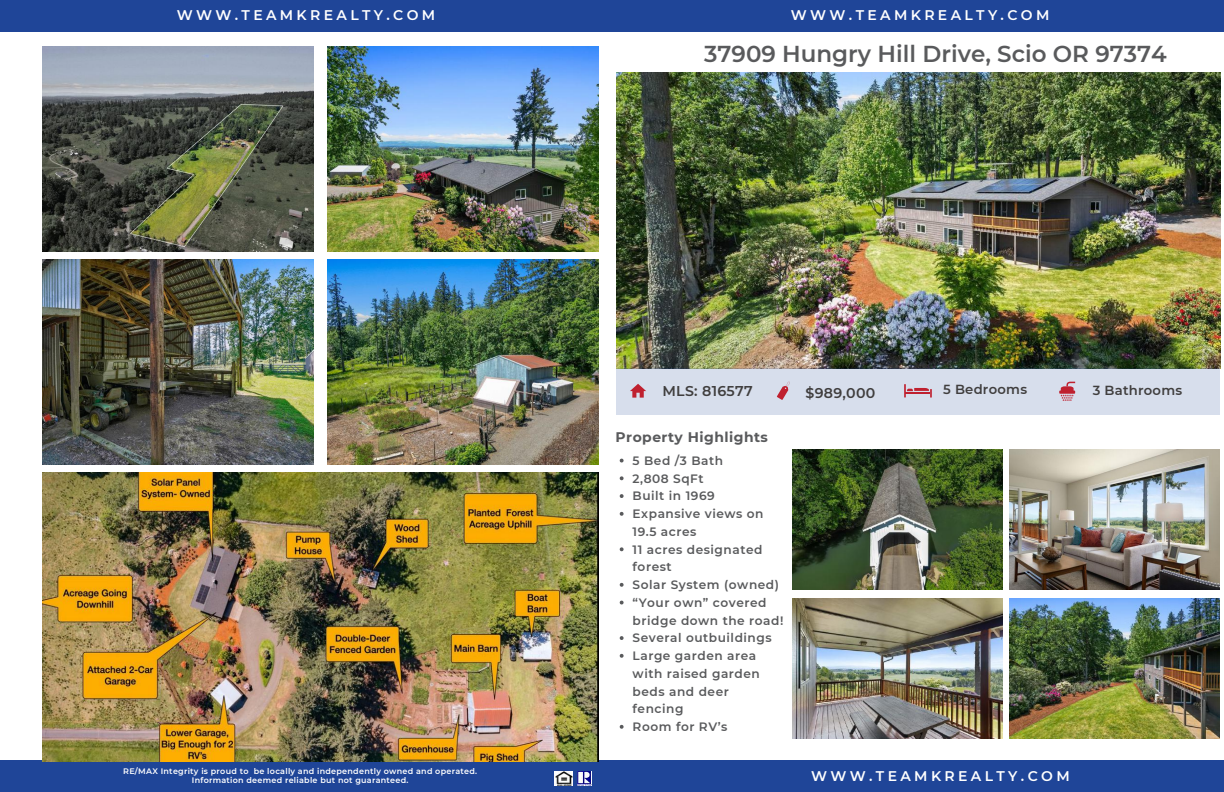
<style>
.page{position:relative;width:1224px;height:792px;background:#fff}
.page>*{position:absolute;margin:0;border:0;box-sizing:border-box;transform-origin:0 0}
.t1{font:600 23px "Montserrat";color:#595a5c}
.t2{font:600 14.2px "Montserrat";letter-spacing:.02em;color:#403e3e}
.t3{font:600 14px "Montserrat";letter-spacing:.24em;color:#fff}
.t4{font:700 13.9px "Montserrat";letter-spacing:.035em;color:#595a5c}
.t5{font:600 13.1px "Montserrat";letter-spacing:.02em;color:#403e3e}
.t6{font:600 12.1px/17.7px "Montserrat";letter-spacing:.045em;color:#595a5c}
.t7{font:600 8px/8.7px "Montserrat";letter-spacing:.035em;color:#fff;text-align:center}
</style>
<div class="page">
<div style="left:0;top:0;width:612px;height:32px;background:#1f4598"></div>
<div style="left:612px;top:0;width:612px;height:31px;background:#1f4598"></div>
<div style="left:612px;top:761px;width:612px;height:31px;background:#1f4598"></div>
<div style="left:0;top:761px;width:612px;height:31px;background:#1f4598"></div>
<img style="left:554px;top:771px;width:18px;height:15px">
<img style="left:578px;top:771px;width:14px;height:15px">
<img style="left:1010px;top:450px;width:210px;height:140px">
<img style="left:616px;top:73px;width:604px;height:295px">
<img style="left:793px;top:598px;width:210px;height:140px">
<img style="left:793px;top:450px;width:210px;height:140px">
<img style="left:1010px;top:598px;width:210px;height:140px">
<img style="left:42px;top:47px;width:272px;height:204px">
<img style="left:327px;top:47px;width:272px;height:204px">
<img style="left:42px;top:473px;width:557px;height:288px">
<img style="left:42px;top:260px;width:272px;height:204px">
<img style="left:327px;top:260px;width:272px;height:204px">
<svg style="left:620px;top:459px;width:4px;height:4px"></svg>
<svg style="left:620px;top:476px;width:4px;height:4px"></svg>
<svg style="left:620px;top:494px;width:4px;height:4px"></svg>
<svg style="left:620px;top:512px;width:4px;height:4px"></svg>
<svg style="left:620px;top:547px;width:4px;height:4px"></svg>
<svg style="left:620px;top:583px;width:4px;height:4px"></svg>
<svg style="left:620px;top:601px;width:4px;height:3px"></svg>
<svg style="left:620px;top:636px;width:4px;height:4px"></svg>
<svg style="left:620px;top:654px;width:4px;height:4px"></svg>
<svg style="left:620px;top:725px;width:4px;height:4px"></svg>
<div style="left:616px;top:368px;width:604px;height:46px;background:#d7deec"></div>
<svg style="left:904px;top:384px;width:28px;height:14px"></svg>
<svg style="left:777px;top:382px;width:13px;height:18px"></svg>
<hr style="left:1059px;top:391px;width:16px;height:3px;background:#bf202f">
<svg style="left:1061px;top:382px;width:14px;height:19px"></svg>
<svg style="left:630px;top:384px;width:16px;height:14px"></svg>
<p class="t3" style="left:177px;top:7px;width:260px">WWW.TEAMKREALTY.COM</p>
<p class="t7" style="left:123px;top:767px;width:355px">RE/MAX Integrity is proud to be locally and independently owned and operated.<br>Information deemed reliable but not guaranteed.</p>
<p class="t3" style="left:791px;top:7px;width:260px">WWW.TEAMKREALTY.COM</p>
<h1 class="t1" style="left:704px;top:40px;width:464px">37909 Hungry Hill Drive, Scio OR 97374</h1>
<p class="t2" style="left:662px;top:382px;width:92px">MLS: 816577</p>
<p class="t2" style="left:806px;top:384px;width:71px">$989,000</p>
<p class="t5" style="left:943px;top:381px;width:85px">5 Bedrooms</p>
<p class="t5" style="left:1093px;top:382px;width:91px">3 Bathrooms</p>
<p class="t4" style="left:616px;top:429px;width:154px">Property Highlights</p>
<p class="t6" style="left:633px;top:452px;width:152px">5 Bed /3 Bath<br>2,808 SqFt<br>Built in 1969<br>Expansive views on<br>19.5 acres<br>11 acres designated forest<br>Solar System (owned) “Your own” covered bridge down the road!<br>Several outbuildings<br>Large garden area with raised garden beds and deer<br>fencing<br>Room for RV’s</p>
<p class="t3" style="left:811px;top:767px;width:260px">WWW.TEAMKREALTY.COM</p>
</div>
